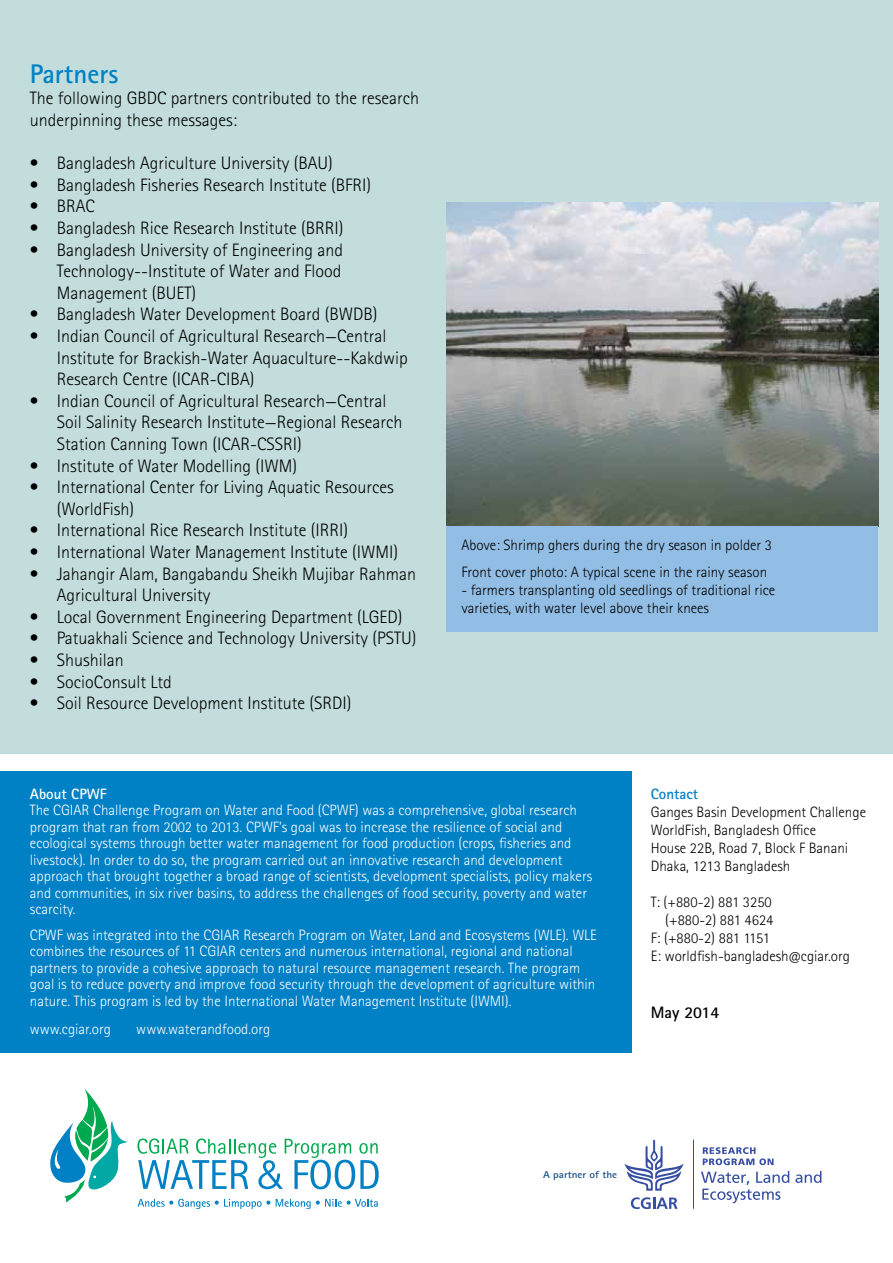
<style>
.page{position:relative;width:893px;height:1263px;background:#fff}
.page>*{position:absolute;margin:0;border:0;box-sizing:border-box;transform-origin:0 0}
.t1{font:700 27px "Rotis Sans Serif Pro";color:#0081c6}
.t2{font:300 18px/21.6px "Rotis Sans Serif Pro";color:#000}
.t3{font:700 16.5px "Rotis Sans Serif Pro";color:#000}
.t4{font:300 15px/16.5px "Rotis Sans Serif Pro";color:#fff}
.t5{font:300 15px/18px "Rotis Sans Serif Pro";color:#000}
.t6{font:700 15px "Rotis Sans Serif Pro";color:#fff}
.t7{font:700 15px "Rotis Sans Serif Pro";color:#0081c6}
.t8{font:700 10.05px "Rotis Sans Serif Pro";color:#145088;scale:1.12 1}
</style>
<div class="page">
<div style="left:0;top:0;width:893px;height:754px;background:#c2dddc"></div>
<div style="left:0;top:771px;width:632px;height:281px;background:#0081c6"></div>
<svg style="left:624px;top:1139px;width:60px;height:52px"></svg>
<svg style="left:631px;top:1197px;width:47px;height:12px"></svg>
<svg style="left:703px;top:1147px;width:70px;height:18px"></svg>
<svg style="left:795px;top:1171px;width:26px;height:12px"></svg>
<svg style="left:701px;top:1171px;width:88px;height:32px"></svg>
<hr style="left:693px;top:1139px;width:1px;height:70px;background:#374fa2">
<svg style="left:137px;top:1138px;width:242px;height:51px"></svg>
<svg style="left:50px;top:1089px;width:78px;height:113px"></svg>
<svg style="left:138px;top:1199px;width:132px;height:10px"></svg>
<svg style="left:276px;top:1199px;width:102px;height:10px"></svg>
<img style="left:446px;top:202px;width:432px;height:324px">
<div style="left:446px;top:526px;width:432px;height:105px;background:#92bde4"></div>
<h1 class="t1" style="left:30px;top:56px;width:90px">Partners</h1>
<p class="t2" style="left:30px;top:88px;width:391px">The following GBDC partners contributed to the research underpinning these messages:</p>
<p class="t2" style="left:30px;top:153px;width:304px">• Bangladesh Agriculture University (BAU)</p>
<p class="t2" style="left:30px;top:174px;width:343px">• Bangladesh Fisheries Research Institute (BFRI)</p>
<p class="t2" style="left:30px;top:196px;width:67px">• BRAC</p>
<p class="t2" style="left:30px;top:217px;width:315px">• Bangladesh Rice Research Institute (BRRI)</p>
<p class="t2" style="left:57px;top:239px;width:288px;text-align:justify;text-indent:-27px">• Bangladesh University of Engineering and Technology--Institute of Water and Flood Management (BUET)</p>
<p class="t2" style="left:30px;top:304px;width:349px">• Bangladesh Water Development Board (BWDB)</p>
<p class="t2" style="left:57px;top:325px;width:352px;text-indent:-27px">• Indian Council of Agricultural Research—Central<br>Institute for Brackish-Water Aquaculture--Kakdwip<br>Research Centre (ICAR-CIBA)</p>
<p class="t2" style="left:57px;top:390px;width:347px;text-indent:-27px">• Indian Council of Agricultural Research—Central<br>Soil Salinity Research Institute—Regional Research<br>Station Canning Town (ICAR-CSSRI)</p>
<p class="t2" style="left:30px;top:455px;width:269px">• Institute of Water Modelling (IWM)</p>
<p class="t2" style="left:57px;top:477px;width:338px;text-indent:-27px">• International Center for Living Aquatic Resources (WorldFish)</p>
<p class="t2" style="left:30px;top:520px;width:320px">• International Rice Research Institute (IRRI)</p>
<p class="t2" style="left:30px;top:541px;width:370px">• International Water Management Institute (IWMI)</p>
<p class="t2" style="left:57px;top:563px;width:361px;text-indent:-27px">• Jahangir Alam, Bangabandu Sheikh Mujibar Rahman<br>Agricultural University</p>
<p class="t2" style="left:30px;top:606px;width:374px">• Local Government Engineering Department (LGED)</p>
<p class="t2" style="left:30px;top:628px;width:388px">• Patuakhali Science and Technology University (PSTU)</p>
<p class="t2" style="left:30px;top:649px;width:95px">• Shushilan</p>
<p class="t2" style="left:30px;top:671px;width:143px">• SocioConsult Ltd</p>
<p class="t2" style="left:30px;top:693px;width:323px">• Soil Resource Development Institute (SRDI)</p>
<p class="t5" style="left:461px;top:532px;width:312px;line-height:27px">Above: Shrimp ghers during the dry season in polder 3<br>Front cover photo: A typical scene in the rainy season</p>
<p class="t5" style="left:461px;top:582px;width:315px">- farmers transplanting old seedlings of traditional rice varieties, with water level above their knees</p>
<p class="t6" style="left:30px;top:784px;width:78px">About CPWF</p>
<p class="t4" style="left:30px;top:802px;width:564px">The CGIAR Challenge Program on Water and Food (CPWF) was a comprehensive, global research program that ran from 2002 to 2013. CPWF’s goal was to increase the resilience of social and ecological systems through better water management for food production (crops, fisheries and livestock). In order to do so, the program carried out an innovative research and development approach that brought together a broad range of scientists, development specialists, policy makers and communities, in six river basins, to address the challenges of food security, poverty and water scarcity.</p>
<p class="t4" style="left:30px;top:927px;width:568px">CPWF was integrated into the CGIAR Research Program on Water, Land and Ecosystems (WLE). WLE combines the resources of 11 CGIAR centers and numerous international, regional and national partners to provide a cohesive approach to natural resource management research. The program goal is to reduce poverty and improve food security through the development of agriculture within nature. This program is led by the International Water Management Institute (IWMI).</p>
<p class="t4" style="left:30px;top:1021px;width:83px">www.cgiar.org</p>
<p class="t4" style="left:136px;top:1021px;width:136px">www.waterandfood.org</p>
<p class="t7" style="left:651px;top:784px;width:49px">Contact</p>
<p class="t5" style="left:651px;top:803px;width:217px">Ganges Basin Development Challenge<br>WorldFish, Bangladesh Office<br>House 22B, Road 7, Block F Banani<br>Dhaka, 1213 Bangladesh</p>
<p class="t5" style="left:651px;top:893px;width:123px">T: (+880-2) 881 3250</p>
<p class="t5" style="left:665px;top:911px;width:110px">(+880-2) 881 4624</p>
<p class="t5" style="left:651px;top:929px;width:121px">F: (+880-2) 881 1151</p>
<p class="t5" style="left:651px;top:947px;width:201px">E: worldfish-bangladesh@cgiar.org</p>
<p class="t3" style="left:651px;top:1002px;width:70px">May 2014</p>
<p class="t8" style="left:543px;top:1168px;width:68px">A partner of the</p>
</div>
